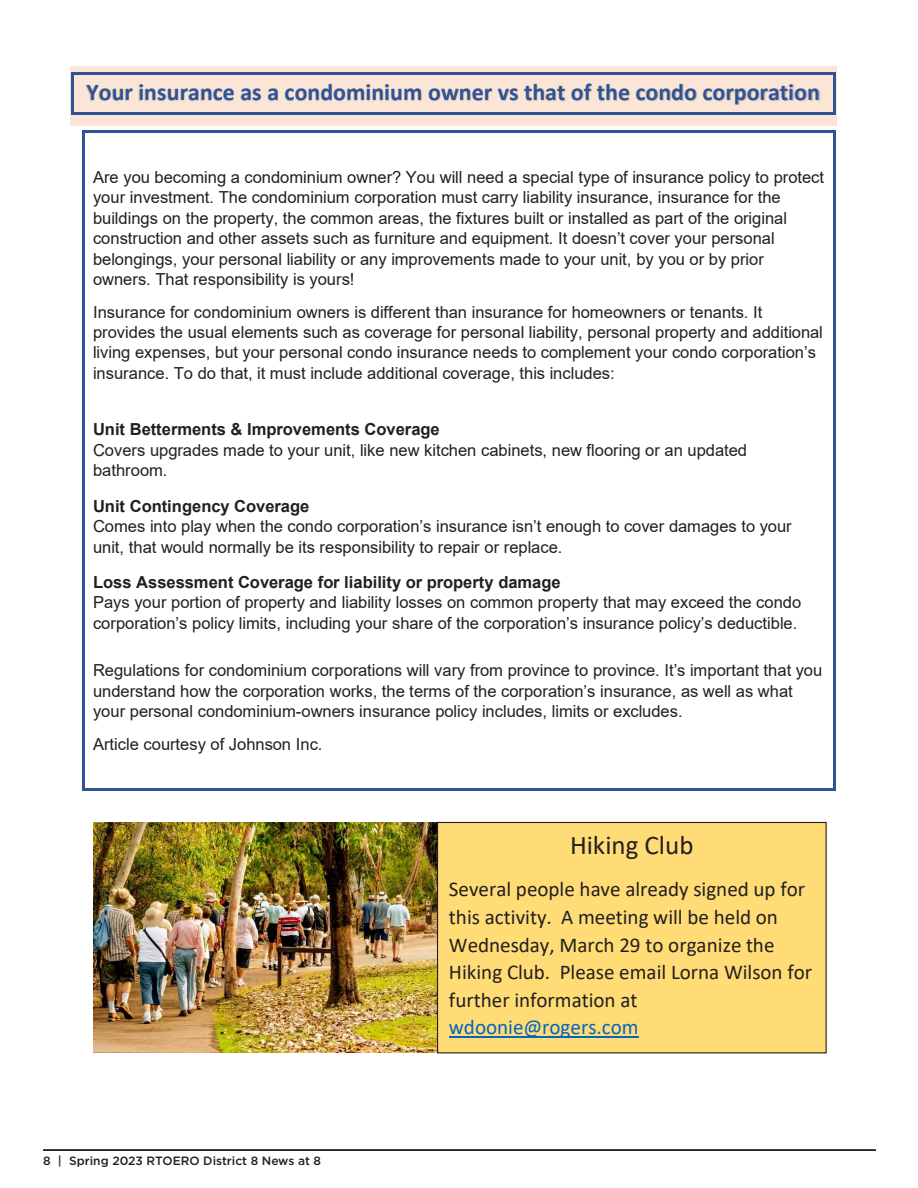
<style>
.page{position:relative;width:918px;height:1188px;background:#fff}
.page>*{position:absolute;margin:0;border:0;box-sizing:border-box;transform-origin:0 0}
.t1{font:27px "Calibri";color:#231f20}
.t2{font:700 24px "Calibri";color:#2f5496}
.t3{font:21px/27.6px "Calibri";color:#231f20}
.t4{font:16.5px/20.4px "Arial";color:#231f20}
.t5{font:500 12px "Gotham";color:#231f20}
.s1{font-weight:700}
.s2{color:#0563c1}
</style>
<div class="page">
<hr style="left:85px;top:131px;width:748px;height:2px;background:#2f5496">
<hr style="left:83px;top:133px;width:2px;height:34px;background:#2f5496">
<hr style="left:833px;top:133px;width:2px;height:34px;background:#2f5496">
<hr style="left:83px;top:167px;width:2px;height:20px;background:#2f5496">
<hr style="left:833px;top:167px;width:2px;height:20px;background:#2f5496">
<hr style="left:83px;top:187px;width:2px;height:21px;background:#2f5496">
<hr style="left:833px;top:187px;width:2px;height:21px;background:#2f5496">
<hr style="left:83px;top:208px;width:2px;height:20px;background:#2f5496">
<hr style="left:833px;top:208px;width:2px;height:20px;background:#2f5496">
<hr style="left:83px;top:228px;width:2px;height:21px;background:#2f5496">
<hr style="left:833px;top:228px;width:2px;height:21px;background:#2f5496">
<hr style="left:83px;top:249px;width:2px;height:20px;background:#2f5496">
<hr style="left:833px;top:249px;width:2px;height:20px;background:#2f5496">
<hr style="left:83px;top:269px;width:2px;height:33px;background:#2f5496">
<hr style="left:833px;top:269px;width:2px;height:33px;background:#2f5496">
<hr style="left:83px;top:302px;width:2px;height:20px;background:#2f5496">
<hr style="left:833px;top:302px;width:2px;height:20px;background:#2f5496">
<hr style="left:83px;top:322px;width:2px;height:21px;background:#2f5496">
<hr style="left:833px;top:322px;width:2px;height:21px;background:#2f5496">
<hr style="left:83px;top:343px;width:2px;height:20px;background:#2f5496">
<hr style="left:833px;top:343px;width:2px;height:20px;background:#2f5496">
<hr style="left:83px;top:363px;width:2px;height:33px;background:#2f5496">
<hr style="left:833px;top:363px;width:2px;height:33px;background:#2f5496">
<hr style="left:83px;top:396px;width:2px;height:24px;background:#2f5496">
<hr style="left:833px;top:396px;width:2px;height:24px;background:#2f5496">
<hr style="left:83px;top:420px;width:2px;height:20px;background:#2f5496">
<hr style="left:833px;top:420px;width:2px;height:20px;background:#2f5496">
<hr style="left:83px;top:440px;width:2px;height:21px;background:#2f5496">
<hr style="left:833px;top:440px;width:2px;height:21px;background:#2f5496">
<hr style="left:83px;top:461px;width:2px;height:20px;background:#2f5496">
<hr style="left:833px;top:461px;width:2px;height:20px;background:#2f5496">
<svg style="left:83px;top:481px;width:2px;height:15px"></svg>
<svg style="left:833px;top:481px;width:2px;height:15px"></svg>
<hr style="left:83px;top:496px;width:2px;height:20px;background:#2f5496">
<hr style="left:833px;top:496px;width:2px;height:20px;background:#2f5496">
<hr style="left:83px;top:516px;width:2px;height:21px;background:#2f5496">
<hr style="left:833px;top:516px;width:2px;height:21px;background:#2f5496">
<hr style="left:83px;top:537px;width:2px;height:20px;background:#2f5496">
<hr style="left:833px;top:537px;width:2px;height:20px;background:#2f5496">
<svg style="left:83px;top:557px;width:2px;height:15px"></svg>
<svg style="left:833px;top:557px;width:2px;height:15px"></svg>
<hr style="left:83px;top:572px;width:2px;height:21px;background:#2f5496">
<hr style="left:833px;top:572px;width:2px;height:21px;background:#2f5496">
<hr style="left:83px;top:593px;width:2px;height:20px;background:#2f5496">
<hr style="left:833px;top:593px;width:2px;height:20px;background:#2f5496">
<hr style="left:83px;top:613px;width:2px;height:21px;background:#2f5496">
<hr style="left:833px;top:613px;width:2px;height:21px;background:#2f5496">
<hr style="left:83px;top:634px;width:2px;height:27px;background:#2f5496">
<hr style="left:833px;top:634px;width:2px;height:27px;background:#2f5496">
<hr style="left:83px;top:661px;width:2px;height:20px;background:#2f5496">
<hr style="left:833px;top:661px;width:2px;height:20px;background:#2f5496">
<hr style="left:83px;top:681px;width:2px;height:21px;background:#2f5496">
<hr style="left:833px;top:681px;width:2px;height:21px;background:#2f5496">
<hr style="left:83px;top:702px;width:2px;height:32px;background:#2f5496">
<hr style="left:833px;top:702px;width:2px;height:32px;background:#2f5496">
<hr style="left:83px;top:734px;width:2px;height:33px;background:#2f5496">
<hr style="left:833px;top:734px;width:2px;height:33px;background:#2f5496">
<hr style="left:85px;top:788px;width:748px;height:2px;background:#2f5496">
<hr style="left:83px;top:767px;width:2px;height:21px;background:#2f5496">
<hr style="left:833px;top:767px;width:2px;height:21px;background:#2f5496">
<div style="left:70px;top:66px;width:767px;height:60px;background:#fbe5d6"></div>
<img style="left:71px;top:72px;width:765px;height:43px">
<hr style="left:74px;top:73px;width:759px;height:2px;background:#2f5496">
<hr style="left:74px;top:112px;width:759px;height:2px;background:#2f5496">
<hr style="left:72px;top:75px;width:2px;height:37px;background:#2f5496">
<hr style="left:833px;top:75px;width:3px;height:37px;background:#2f5496">
<img style="left:93px;top:823px;width:344px;height:230px">
<div style="left:438px;top:822px;width:388px;height:231px;background:#ffdc75"></div>
<div style="left:437px;top:822px;width:390px;height:231px;border:1px solid #231f20"></div>
<hr style="left:449px;top:1037px;width:190px;height:1px;background:#0563c1">
<hr style="left:43px;top:1149px;width:833px;height:2px;background:#231f20">
<p class="t2" style="left:86px;top:75px;width:735px">Your insurance as a condominium owner vs that of the condo corporation</p>
<p class="t4" style="left:93px;top:166px;width:733px">Are you becoming a condominium owner? You will need a special type of insurance policy to protect your investment. The condominium corporation must carry liability insurance, insurance for the buildings on the property, the common areas, the fixtures built or installed as part of the original construction and other assets such as furniture and equipment. It doesn’t cover your personal belongings, your personal liability or any improvements made to your unit, by you or by prior owners. That responsibility is yours!</p>
<p class="t4" style="left:93px;top:301px;width:731px">Insurance for condominium owners is different than insurance for homeowners or tenants. It provides the usual elements such as coverage for personal liability, personal property and additional living expenses, but your personal condo insurance needs to complement your condo corporation’s insurance. To do that, it must include additional coverage, this includes:</p>
<p class="t4" style="left:93px;top:419px;width:656px"><span class="s1">Unit Betterments &amp; Improvements Coverage<br></span>Covers upgrades made to your unit, like new kitchen cabinets, new flooring or an updated bathroom.</p>
<p class="t4" style="left:93px;top:495px;width:700px"><span class="s1">Unit Contingency Coverage<br></span>Comes into play when the condo corporation’s insurance isn’t enough to cover damages to your unit, that would normally be its responsibility to repair or replace.</p>
<p class="t4" style="left:93px;top:572px;width:710px"><span class="s1">Loss Assessment Coverage for liability or property damage<br></span>Pays your portion of property and liability losses on common property that may exceed the condo corporation’s policy limits, including your share of the corporation’s insurance policy’s deductible.</p>
<p class="t4" style="left:93px;top:660px;width:731px">Regulations for condominium corporations will vary from province to province. It’s important that you understand how the corporation works, the terms of the corporation’s insurance, as well as what your personal condominium-owners insurance policy includes, limits or excludes.</p>
<p class="t4" style="left:93px;top:734px;width:231px">Article courtesy of Johnson Inc.</p>
<p class="t5" style="left:43px;top:1153px;width:279px">8 | Spring 2023 RTOERO District 8 News at 8</p>
<p class="t1" style="left:570px;top:827px;width:125px">Hiking Club</p>
<p class="t3" style="left:449px;top:875px;width:365px">Several people have already signed up for this activity. A meeting will be held on Wednesday, March 29 to organize the Hiking Club. Please email Lorna Wilson for further information at <span class="s2">wdoonie@rogers.com</span></p>
</div>
